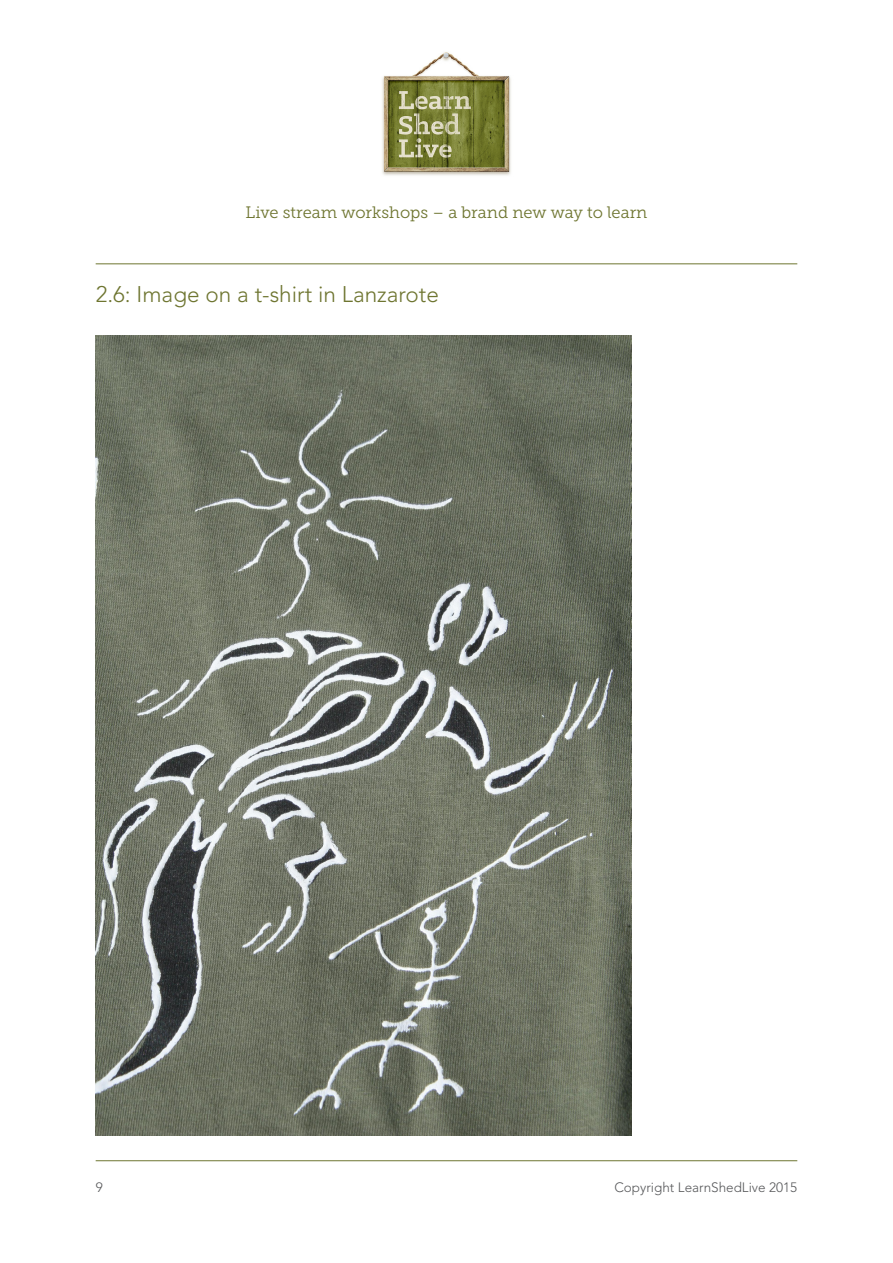
<style>
.page{position:relative;width:893px;height:1263px;background:#fff}
.page>*{position:absolute;margin:0;border:0;box-sizing:border-box;transform-origin:0 0}
.t1{font:300 22.5px "Avenir";color:#6e7530}
.t2{font:16.5px "Museo Slab 300";color:#6e7530}
.t3{font:300 13.5px "Avenir";color:#57585a}
</style>
<div class="page">
<hr style="left:96px;top:264px;width:701px;height:1px;background:#6e7530">
<hr style="left:96px;top:1160px;width:701px;height:1px;background:#6e7530">
<img style="left:382px;top:52px;width:129px;height:124px">
<img style="left:96px;top:336px;width:535px;height:799px">
<p class="t2" style="left:246px;top:204px;width:403px">Live stream workshops – a brand new way to learn</p>
<p class="t1" style="left:96px;top:281px;width:345px">2.6: Image on a t-shirt in Lanzarote</p>
<p class="t3" style="left:96px;top:1179px;width:9px">9</p>
<p class="t3" style="left:614px;top:1179px;width:184px">Copyright LearnShedLive 2015</p>
</div>
